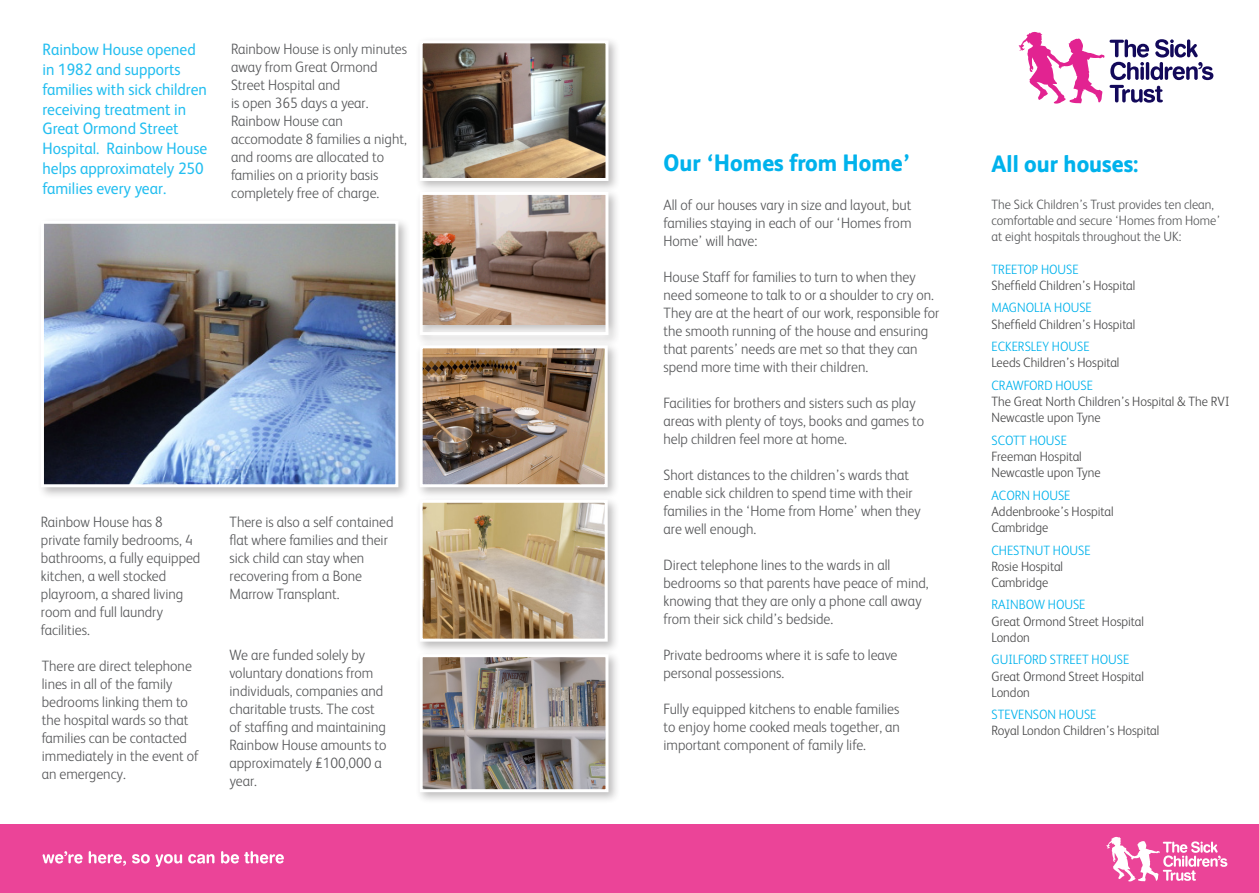
<style>
.page{position:relative;width:1259px;height:893px;background:#fff}
.page>*{position:absolute;margin:0;border:0;box-sizing:border-box;transform-origin:0 0}
.t1{font:800 23.85px "FS Albert";color:#00b2ec;scale:.94 1}
.t2{font:16.5px/19.8px "FS Albert";color:#23bef0;scale:.94 1}
.t3{font:300 15px/18px "FS Albert";color:#57585a;scale:.94 1}
.t4{font:300 13.5px "FS Albert";color:#49494a;scale:.94 1}
.t5{font:300 13.5px "FS Albert";color:#00b2ec;scale:.94 1}
.t6{font:300 13.5px/16.2px "FS Albert";color:#57585a;scale:.94 1}
</style>
<div class="page">
<div style="left:416px;top:36px;width:205px;height:158px;background:#231f20;opacity:.3"></div>
<img style="left:424px;top:44px;width:180px;height:133px">
<div style="left:420px;top:40px;width:188px;height:141px;border:3px solid #fff"></div>
<div style="left:416px;top:188px;width:205px;height:159px;background:#231f20;opacity:.3"></div>
<img style="left:424px;top:196px;width:180px;height:128px">
<div style="left:420px;top:192px;width:188px;height:143px;border:3px solid #fff"></div>
<div style="left:37px;top:217px;width:374px;height:283px;background:#231f20;opacity:.3"></div>
<img style="left:45px;top:225px;width:349px;height:258px">
<div style="left:41px;top:221px;width:357px;height:266px;border:3px solid #fff"></div>
<div style="left:416px;top:341px;width:204px;height:159px;background:#231f20;opacity:.3"></div>
<img style="left:424px;top:349px;width:180px;height:134px">
<div style="left:420px;top:345px;width:188px;height:142px;border:3px solid #fff"></div>
<div style="left:0;top:825px;width:1259px;height:68px;background:#eb4498"></div>
<svg style="left:1106px;top:837px;width:121px;height:44px"></svg>
<svg style="left:43px;top:851px;width:40px;height:12px"></svg>
<svg style="left:89px;top:851px;width:37px;height:15px"></svg>
<svg style="left:132px;top:854px;width:50px;height:13px"></svg>
<svg style="left:188px;top:854px;width:26px;height:9px"></svg>
<svg style="left:221px;top:851px;width:63px;height:12px"></svg>
<svg style="left:1018px;top:32px;width:195px;height:72px"></svg>
<div style="left:416px;top:496px;width:204px;height:158px;background:#231f20;opacity:.3"></div>
<img style="left:424px;top:504px;width:180px;height:134px">
<div style="left:420px;top:500px;width:188px;height:142px;border:3px solid #fff"></div>
<div style="left:416px;top:650px;width:205px;height:155px;background:#231f20;opacity:.3"></div>
<img style="left:424px;top:658px;width:180px;height:130px">
<div style="left:420px;top:654px;width:188px;height:138px;border:3px solid #fff"></div>
<p class="t2" style="left:43px;top:39px;width:177px">Rainbow House opened in 1982 and supports families with sick children receiving treatment in<br>Great Ormond Street<br>Hospital. Rainbow House helps approximately 250 families every year.</p>
<p class="t3" style="left:231px;top:39px;width:189px">Rainbow House is only minutes away from Great Ormond<br>Street Hospital and</p>
<p class="t3" style="left:231px;top:93px;width:188px">is open 365 days a year.<br>Rainbow House can accomodate 8 families a night, and rooms are allocated to families on a priority basis completely free of charge.</p>
<p class="t3" style="left:41px;top:512px;width:171px">Rainbow House has 8 private family bedrooms, 4 bathrooms, a fully equipped kitchen, a well stocked playroom, a shared living room and full laundry facilities.</p>
<p class="t3" style="left:42px;top:656px;width:169px">There are direct telephone lines in all of the family bedrooms linking them to the hospital wards so that families can be contacted immediately in the event of an emergency.</p>
<p class="t3" style="left:229px;top:512px;width:176px">There is also a self contained flat where families and their sick child can stay when recovering from a Bone<br>Marrow Transplant.</p>
<p class="t3" style="left:229px;top:645px;width:169px">We are funded solely by voluntary donations from individuals, companies and charitable trusts. The cost of staffing and maintaining<br>Rainbow House amounts to</p>
<p class="t3" style="left:229px;top:753px;width:163px">approximately £100,000 a year.</p>
<p class="t1" style="left:663px;top:145px;width:264px">Our ‘Homes from Home’</p>
<p class="t1" style="left:991px;top:146px;width:158px">All our houses:</p>
<p class="t6" style="left:991px;top:196px;width:245px">The Sick Children’s Trust provides ten clean, comfortable and secure ‘Homes from Home’</p>
<p class="t6" style="left:991px;top:228px;width:203px">at eight hospitals throughout the UK:</p>
<p class="t5" style="left:991px;top:260px;width:94px">TREETOP HOUSE</p>
<p class="t4" style="left:991px;top:276px;width:155px">Sheffield Children’s Hospital</p>
<p class="t5" style="left:991px;top:299px;width:108px">MAGNOLIA HOUSE</p>
<p class="t4" style="left:991px;top:315px;width:155px">Sheffield Children’s Hospital</p>
<p class="t5" style="left:991px;top:338px;width:106px">ECKERSLEY HOUSE</p>
<p class="t4" style="left:991px;top:354px;width:138px">Leeds Children’s Hospital</p>
<p class="t5" style="left:991px;top:376px;width:109px">CRAWFORD HOUSE</p>
<p class="t4" style="left:991px;top:393px;width:254px">The Great North Children’s Hospital &amp; The RVI</p>
<p class="t4" style="left:991px;top:409px;width:118px">Newcastle upon Tyne</p>
<p class="t5" style="left:991px;top:431px;width:82px">SCOTT HOUSE</p>
<p class="t4" style="left:991px;top:447px;width:98px">Freeman Hospital</p>
<p class="t4" style="left:991px;top:464px;width:118px">Newcastle upon Tyne</p>
<p class="t5" style="left:991px;top:486px;width:85px">ACORN HOUSE</p>
<p class="t4" style="left:991px;top:502px;width:131px">Addenbrooke’s Hospital</p>
<p class="t4" style="left:991px;top:519px;width:62px">Cambridge</p>
<p class="t5" style="left:991px;top:541px;width:107px">CHESTNUT HOUSE</p>
<p class="t4" style="left:991px;top:557px;width:78px">Rosie Hospital</p>
<p class="t4" style="left:991px;top:573px;width:62px">Cambridge</p>
<p class="t5" style="left:991px;top:596px;width:101px">RAINBOW HOUSE</p>
<p class="t4" style="left:991px;top:612px;width:164px">Great Ormond Street Hospital</p>
<p class="t4" style="left:991px;top:628px;width:42px">London</p>
<p class="t5" style="left:991px;top:651px;width:148px">GUILFORD STREET HOUSE</p>
<p class="t4" style="left:991px;top:667px;width:164px">Great Ormond Street Hospital</p>
<p class="t4" style="left:991px;top:683px;width:42px">London</p>
<p class="t5" style="left:991px;top:706px;width:113px">STEVENSON HOUSE</p>
<p class="t4" style="left:991px;top:722px;width:180px">Royal London Children’s Hospital</p>
<p class="t3" style="left:663px;top:195px;width:265px;text-align:justify">All of our houses vary in size and layout, but families staying in each of our ‘Homes from Home’ will have:</p>
<p class="t3" style="left:663px;top:267px;width:295px">House Staff for families to turn to when they need someone to talk to or a shoulder to cry on.<br>They are at the heart of our work, responsible for the smooth running of the house and ensuring that parents’ needs are met so that they can spend more time with their children.</p>
<p class="t3" style="left:663px;top:393px;width:279px">Facilities for brothers and sisters such as play areas with plenty of toys, books and games to help children feel more at home.</p>
<p class="t3" style="left:663px;top:465px;width:275px">Short distances to the children’s wards that enable sick children to spend time with their families in the ‘Home from Home’ when they are well enough.</p>
<p class="t3" style="left:663px;top:555px;width:283px">Direct telephone lines to the wards in all bedrooms so that parents have peace of mind, knowing that they are only a phone call away from their sick child’s bedside.</p>
<p class="t3" style="left:663px;top:645px;width:250px">Private bedrooms where it is safe to leave personal possessions.</p>
<p class="t3" style="left:663px;top:699px;width:253px;text-align:justify">Fully equipped kitchens to enable families to enjoy home cooked meals together, an important component of family life.</p>
</div>
